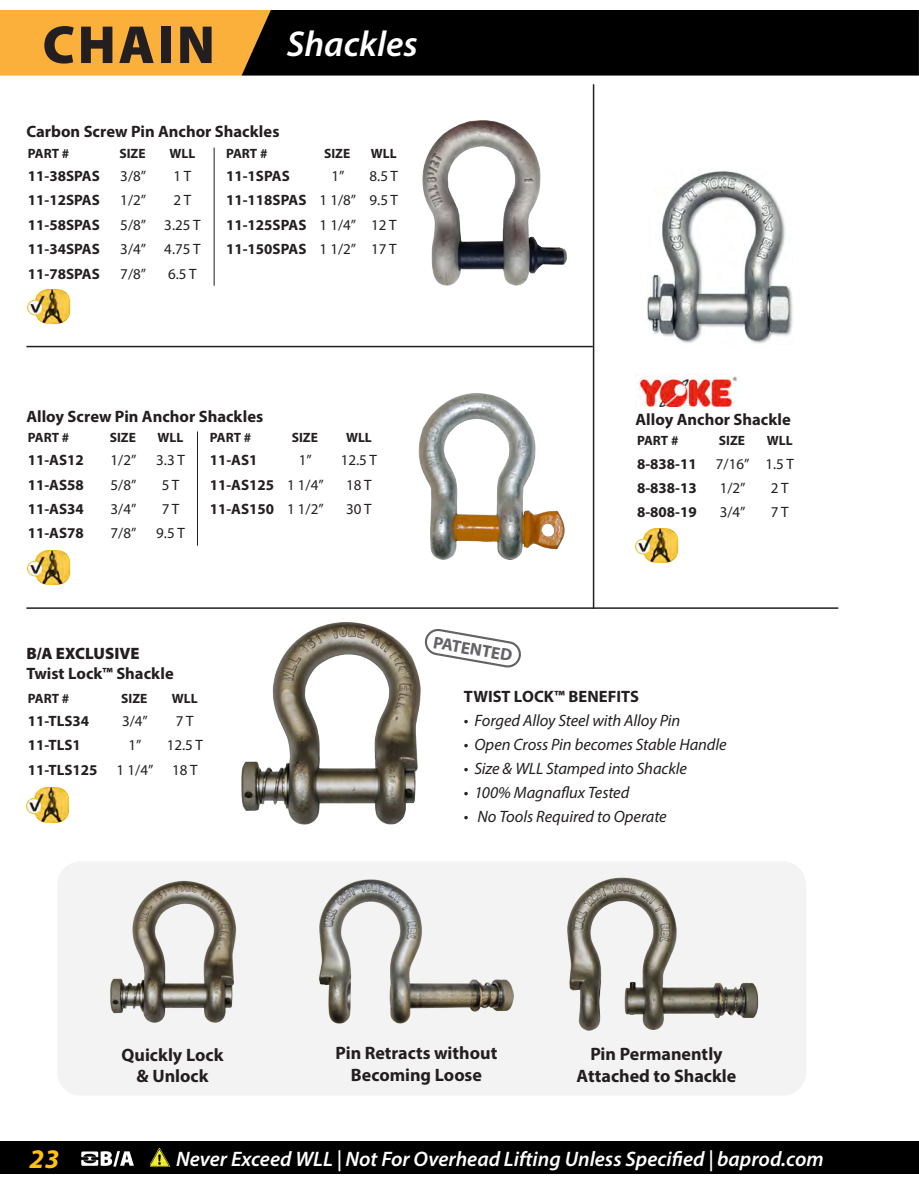
<style>
.page{position:relative;width:919px;height:1186px;background:#fff}
.page>*{position:absolute;margin:0;border:0;box-sizing:border-box;transform-origin:0 0}
.t1{font:900 54px "Myriad Pro";letter-spacing:.05em;color:#231f20}
.Paragraph_Style_2{font:italic 600 36px "Myriad Pro";color:#fff}
.t2{font:italic 700 27px "Myriad Pro";color:#fdc115}
.t3{font:italic 600 21px "Myriad Pro";color:#fff}
.t4{font:700 18px/21.6px "Myriad Pro";color:#231f20;text-align:center}
.Part_No{font:700 17.25px "Myriad Pro";color:#636366}
.t5{font:italic 16.5px "Myriad Pro";letter-spacing:-.005em;color:#231f20}
.t6{font:700 16.5px "Myriad Pro";color:#231f20}
.t7{font:900 16.5px "Myriad Pro";color:#231f20}
.t8{font:700 15px "Myriad Pro";color:#231f20}
.t9{font:15px "Myriad Pro";color:#231f20}
.t10{font:700 13.5px "Myriad Pro";color:#231f20}
</style>
<div class="page">
<div style="left:0;top:10px;width:241px;height:66px;background:#fab03b"></div>
<div style="left:241px;top:10px;width:676px;height:66px;background:#000"></div>
<svg style="left:917px;top:10px;width:1px;height:66px"></svg>
<hr style="left:917px;top:1142px;width:1px;height:32px;background:#000">
<div style="left:0;top:1142px;width:917px;height:32px;background:#000"></div>
<img style="left:150px;top:1149px;width:20px;height:18px">
<img style="left:82px;top:1151px;width:52px;height:15px">
<svg style="left:440px;top:629px;width:81px;height:39px"></svg>
<hr style="left:214px;top:148px;width:1px;height:138px;background:#231f20">
<hr style="left:26px;top:346px;width:566px;height:1px;background:#231f20">
<hr style="left:197px;top:432px;width:1px;height:114px;background:#231f20">
<img style="left:422px;top:120px;width:145px;height:166px">
<img style="left:418px;top:393px;width:147px;height:167px">
<hr style="left:26px;top:607px;width:812px;height:2px;background:#231f20">
<img style="left:241px;top:622px;width:199px;height:203px">
<img style="left:635px;top:375px;width:102px;height:32px">
<img style="left:647px;top:171px;width:145px;height:173px">
<hr style="left:592px;top:84px;width:2px;height:525px;background:#231f20">
<div style="left:57px;top:861px;width:749px;height:235px;background:#f3f3f3;border-radius:23px"></div>
<img style="left:110px;top:880px;width:127px;height:143px">
<img style="left:319px;top:879px;width:195px;height:144px">
<img style="left:567px;top:877px;width:191px;height:154px">
<img style="left:635px;top:528px;width:43px;height:35px">
<img style="left:28px;top:289px;width:42px;height:35px">
<img style="left:26px;top:787px;width:43px;height:35px">
<img style="left:28px;top:550px;width:42px;height:35px">
<h1 class="t1" style="left:42px;top:9px;width:174px">CHAIN</h1>
<p class="Paragraph_Style_2" style="left:287px;top:21px;width:132px">Shackles</p>
<p class="t6" style="left:26px;top:121px;width:254px">Carbon Screw Pin Anchor Shackles</p>
<p class="t10" style="left:226px;top:144px;width:43px">PART #</p>
<p class="t10" style="left:324px;top:144px;width:28px">SIZE</p>
<p class="t10" style="left:371px;top:144px;width:27px">WLL</p>
<p class="t8" style="left:226px;top:166px;width:65px">11-1SPAS</p>
<p class="t9" style="left:331px;top:167px;width:15px">1”</p>
<p class="t9" style="left:369px;top:167px;width:30px">8.5 T</p>
<p class="t8" style="left:226px;top:191px;width:82px">11-118SPAS</p>
<p class="t9" style="left:319px;top:191px;width:38px">1 1/8”</p>
<p class="t9" style="left:369px;top:191px;width:30px">9.5 T</p>
<p class="t8" style="left:226px;top:215px;width:82px">11-125SPAS</p>
<p class="t9" style="left:319px;top:216px;width:38px">1 1/4”</p>
<p class="t9" style="left:371px;top:216px;width:27px">12 T</p>
<p class="t8" style="left:226px;top:239px;width:82px">11-150SPAS</p>
<p class="t9" style="left:319px;top:240px;width:38px">1 1/2”</p>
<p class="t9" style="left:371px;top:240px;width:27px">17 T</p>
<p class="t10" style="left:28px;top:144px;width:43px">PART #</p>
<p class="t10" style="left:119px;top:144px;width:28px">SIZE</p>
<p class="t10" style="left:169px;top:144px;width:27px">WLL</p>
<p class="t8" style="left:28px;top:166px;width:73px">11-38SPAS</p>
<p class="t9" style="left:120px;top:167px;width:27px">3/8”</p>
<p class="t9" style="left:173px;top:167px;width:19px">1 T</p>
<p class="t8" style="left:28px;top:191px;width:73px">11-12SPAS</p>
<p class="t9" style="left:120px;top:191px;width:27px">1/2”</p>
<p class="t9" style="left:173px;top:191px;width:19px">2 T</p>
<p class="t8" style="left:28px;top:215px;width:73px">11-58SPAS</p>
<p class="t9" style="left:120px;top:216px;width:27px">5/8”</p>
<p class="t9" style="left:164px;top:216px;width:38px">3.25 T</p>
<p class="t8" style="left:28px;top:239px;width:73px">11-34SPAS</p>
<p class="t9" style="left:120px;top:240px;width:27px">3/4”</p>
<p class="t9" style="left:164px;top:240px;width:38px">4.75 T</p>
<p class="t8" style="left:28px;top:264px;width:73px">11-78SPAS</p>
<p class="t9" style="left:120px;top:264px;width:27px">7/8”</p>
<p class="t9" style="left:168px;top:264px;width:30px">6.5 T</p>
<p class="t6" style="left:26px;top:405px;width:238px">Alloy Screw Pin Anchor Shackles</p>
<p class="t10" style="left:210px;top:429px;width:43px">PART #</p>
<p class="t10" style="left:292px;top:429px;width:28px">SIZE</p>
<p class="t10" style="left:346px;top:429px;width:27px">WLL</p>
<p class="t8" style="left:210px;top:450px;width:49px">11-AS1</p>
<p class="t9" style="left:299px;top:451px;width:15px">1”</p>
<p class="t9" style="left:341px;top:451px;width:38px">12.5 T</p>
<p class="t8" style="left:210px;top:475px;width:66px">11-AS125</p>
<p class="t9" style="left:287px;top:475px;width:38px">1 1/4”</p>
<p class="t9" style="left:346px;top:475px;width:27px">18 T</p>
<p class="t8" style="left:210px;top:499px;width:66px">11-AS150</p>
<p class="t9" style="left:287px;top:500px;width:38px">1 1/2”</p>
<p class="t9" style="left:346px;top:500px;width:27px">30 T</p>
<p class="t10" style="left:28px;top:429px;width:43px">PART #</p>
<p class="t10" style="left:110px;top:429px;width:28px">SIZE</p>
<p class="t10" style="left:158px;top:429px;width:27px">WLL</p>
<p class="t8" style="left:28px;top:450px;width:57px">11-AS12</p>
<p class="t9" style="left:111px;top:451px;width:27px">1/2”</p>
<p class="t9" style="left:156px;top:451px;width:30px">3.3 T</p>
<p class="t8" style="left:28px;top:475px;width:57px">11-AS58</p>
<p class="t9" style="left:111px;top:475px;width:27px">5/8”</p>
<p class="t9" style="left:162px;top:475px;width:19px">5 T</p>
<p class="t8" style="left:28px;top:499px;width:57px">11-AS34</p>
<p class="t9" style="left:111px;top:500px;width:27px">3/4”</p>
<p class="t9" style="left:162px;top:500px;width:19px">7 T</p>
<p class="t8" style="left:28px;top:524px;width:57px">11-AS78</p>
<p class="t9" style="left:111px;top:524px;width:27px">7/8”</p>
<p class="t9" style="left:156px;top:524px;width:30px">9.5 T</p>
<p class="t7" style="left:26px;top:643px;width:115px">B/A EXCLUSIVE</p>
<p class="t6" style="left:26px;top:663px;width:149px">Twist Lock™ Shackle</p>
<p class="t10" style="left:28px;top:689px;width:43px">PART #</p>
<p class="t10" style="left:121px;top:689px;width:28px">SIZE</p>
<p class="t10" style="left:172px;top:689px;width:27px">WLL</p>
<p class="t8" style="left:28px;top:711px;width:63px">11-TLS34</p>
<p class="t9" style="left:122px;top:712px;width:27px">3/4”</p>
<p class="t9" style="left:176px;top:712px;width:19px">7 T</p>
<p class="t8" style="left:28px;top:736px;width:54px">11-TLS1</p>
<p class="t9" style="left:128px;top:736px;width:15px">1”</p>
<p class="t9" style="left:167px;top:736px;width:38px">12.5 T</p>
<p class="t8" style="left:28px;top:760px;width:71px">11-TLS125</p>
<p class="t9" style="left:117px;top:760px;width:38px">1 1/4”</p>
<p class="t9" style="left:172px;top:760px;width:27px">18 T</p>
<p class="t6" style="left:635px;top:408px;width:157px">Alloy Anchor Shackle</p>
<p class="Part_No" style="left:435px;top:631px;width:81px;rotate:10deg">PATENTED</p>
<p class="t10" style="left:637px;top:432px;width:43px">PART #</p>
<p class="t10" style="left:718px;top:432px;width:28px">SIZE</p>
<p class="t10" style="left:766px;top:432px;width:27px">WLL</p>
<p class="t8" style="left:637px;top:454px;width:61px">8-838-11</p>
<p class="t9" style="left:715px;top:454px;width:35px">7/16”</p>
<p class="t9" style="left:765px;top:454px;width:30px">1.5 T</p>
<p class="t8" style="left:637px;top:478px;width:61px">8-838-13</p>
<p class="t9" style="left:719px;top:479px;width:27px">1/2”</p>
<p class="t9" style="left:770px;top:479px;width:19px">2 T</p>
<p class="t8" style="left:637px;top:502px;width:61px">8-808-19</p>
<p class="t9" style="left:719px;top:503px;width:27px">3/4”</p>
<p class="t9" style="left:770px;top:503px;width:19px">7 T</p>
<p class="t6" style="left:464px;top:686px;width:177px">TWIST LOCK™ BENEFITS</p>
<p class="t5" style="left:464px;top:710px;width:218px">• Forged Alloy Steel with Alloy Pin</p>
<p class="t5" style="left:464px;top:734px;width:264px">• Open Cross Pin becomes Stable Handle</p>
<p class="t5" style="left:464px;top:758px;width:225px">• Size &amp; WLL Stamped into Shackle</p>
<p class="t5" style="left:464px;top:782px;width:167px">• 100% Magnaflux Tested</p>
<p class="t5" style="left:464px;top:806px;width:204px">• No Tools Required to Operate</p>
<p class="t4" style="left:121px;top:1043px;width:103px">Quickly Lock</p>
<p class="t4" style="left:137px;top:1065px;width:73px">&amp; Unlock</p>
<p class="t4" style="left:335px;top:1042px;width:163px">Pin Retracts without<br>Becoming Loose</p>
<p class="t4" style="left:576px;top:1043px;width:161px">Pin Permanently<br>Attached to Shackle</p>
<h3 class="t2" style="left:30px;top:1141px;width:31px">23</h3>
<h3 class="t3" style="left:176px;top:1145px;width:649px">Never Exceed WLL | Not For Overhead Lifting Unless Specified | baprod.com</h3>
</div>
